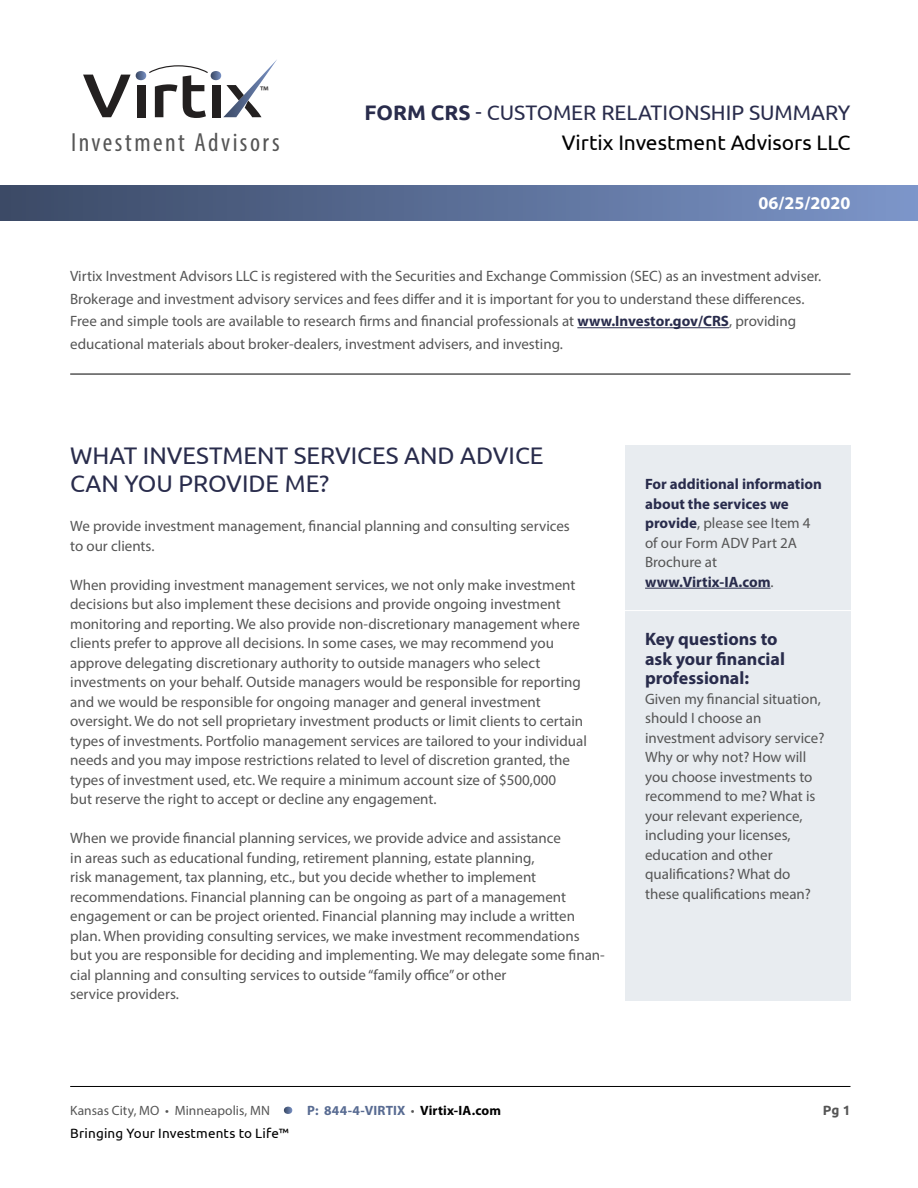
<style>
.page{position:relative;width:918px;height:1188px;background:#fff}
.page>*{position:absolute;margin:0;border:0;box-sizing:border-box;transform-origin:0 0}
.t1{font:condensed 26.25px "Myriad Pro";letter-spacing:.095em;color:#555}
.t2{font:24px/28.5px "Ubuntu";color:#292c4c}
.t3{font:21px/30px "Ubuntu";color:#292c4c;text-align:right}
.t4{font:700 18px/19.5px "Myriad Pro";color:#292c4c}
.t5{font:700 18px "Myriad Pro";color:#fff}
.t6{font:15px/19.5px "Myriad Pro";color:#555}
.t7{font:700 15px/19.5px "Myriad Pro";color:#292c4c}
.t8{font:14.1px "Myriad Pro";color:#232020}
.t9{font:13.5px "Ubuntu";letter-spacing:.01em;color:#000}
.t10{font:13.5px "Myriad Pro";letter-spacing:.005em;color:#555}
.t11{font:700 13.5px "Myriad Pro";letter-spacing:.01em;color:#586b92}
.t12{font:700 13.5px "Ubuntu";color:#555}
.s1{font-weight:700}
.s2{color:#000}
.s3{font-weight:700;color:#292c4c}
.s4{font-weight:400;color:#555}
</style>
<div class="page">
<div style="left:625px;top:445px;width:225px;height:556px;background:#e8ecf0"></div>
<svg style="left:83px;top:60px;width:194px;height:58px"></svg>
<hr style="left:577px;top:327px;width:152px;height:1px;background:#292c4c">
<hr style="left:645px;top:588px;width:126px;height:1px;background:#292c4c">
<div style="left:0;top:186px;width:918px;height:34px;background:linear-gradient(to right,#3a4965,#7c95c9)"></div>
<hr style="left:70px;top:1086px;width:781px;height:1px;background:#000">
<hr style="left:70px;top:374px;width:781px;height:1px;background:#000">
<hr style="left:621px;top:610px;width:239px;height:1px;background:#fff">
<svg style="left:284px;top:1107px;width:8px;height:7px"></svg>
<p class="t8" style="left:260px;top:83px;width:10px">™</p>
<h1 class="t1" style="left:71px;top:127px;width:210px">Investment Advisors</h1>
<h3 class="t3" style="left:365px;top:97px;width:487px"><span class="s1">FORM CRS</span> - CUSTOMER RELATIONSHIP SUMMARY<br><span class="s2">Virtix Investment Advisors LLC</span></h3>
<p class="t5" style="left:759px;top:191px;width:93px">06/25/2020</p>
<p class="t6" style="left:70px;top:265px;width:753px;line-height:22.5px">Virtix Investment Advisors LLC is registered with the Securities and Exchange Commission (SEC) as an investment adviser.<br>Brokerage and investment advisory services and fees differ and it is important for you to understand these differences.<br>Free and simple tools are available to research firms and financial professionals at <span class="s3">www.Investor.gov/CRS</span>, providing educational materials about broker-dealers, investment advisers, and investing.</p>
<h2 class="t2" style="left:70px;top:440px;width:475px">WHAT INVESTMENT SERVICES AND ADVICE<br>CAN YOU PROVIDE ME?</h2>
<p class="t6" style="left:70px;top:516px;width:501px">We provide investment management, financial planning and consulting services to our clients.</p>
<p class="t6" style="left:70px;top:575px;width:518px">When providing investment management services, we not only make investment decisions but also implement these decisions and provide ongoing investment monitoring and reporting. We also provide non-discretionary management where clients prefer to approve all decisions. In some cases, we may recommend you approve delegating discretionary authority to outside managers who select investments on your behalf. Outside managers would be responsible for reporting and we would be responsible for ongoing manager and general investment oversight. We do not sell proprietary investment products or limit clients to certain types of investments. Portfolio management services are tailored to your individual needs and you may impose restrictions related to level of discretion granted, the types of investment used, etc. We require a minimum account size of $500,000<br>but reserve the right to accept or decline any engagement.</p>
<p class="t6" style="left:70px;top:828px;width:536px">When we provide financial planning services, we provide advice and assistance<br>in areas such as educational funding, retirement planning, estate planning,<br>risk management, tax planning, etc., but you decide whether to implement recommendations. Financial planning can be ongoing as part of a management engagement or can be project oriented. Financial planning may include a written plan. When providing consulting services, we make investment recommendations but you are responsible for deciding and implementing. We may delegate some finan&shy;cial planning and consulting services to outside “family office” or other<br>service providers.</p>
<p class="t7" style="left:645px;top:474px;width:178px">For additional information about the services we provide<span class="s4">, please see Item 4 of our Form ADV Part 2A<br>Brochure at </span>www.Virtix-IA.com<span class="s4">.</span></p>
<p class="t4" style="left:645px;top:629px;width:141px">Key questions to ask your financial professional:</p>
<p class="t6" style="left:645px;top:689px;width:181px">Given my financial situation, should I choose an investment advisory service?<br>Why or why not? How will you choose investments to recommend to me? What is your relevant experience, including your licenses, education and other qualifications? What do these qualifications mean?</p>
<p class="t10" style="left:70px;top:1102px;width:201px">Kansas City, MO • Minneapolis, MN</p>
<p class="t11" style="left:307px;top:1102px;width:195px">P: 844-4-VIRTIX <span class="s4">•</span> <span class="s2">Virtix-IA.com</span></p>
<p class="t9" style="left:70px;top:1125px;width:220px">Bringing Your Investments to Life™</p>
<p class="t12" style="left:823px;top:1102px;width:29px">Pg 1</p>
</div>
